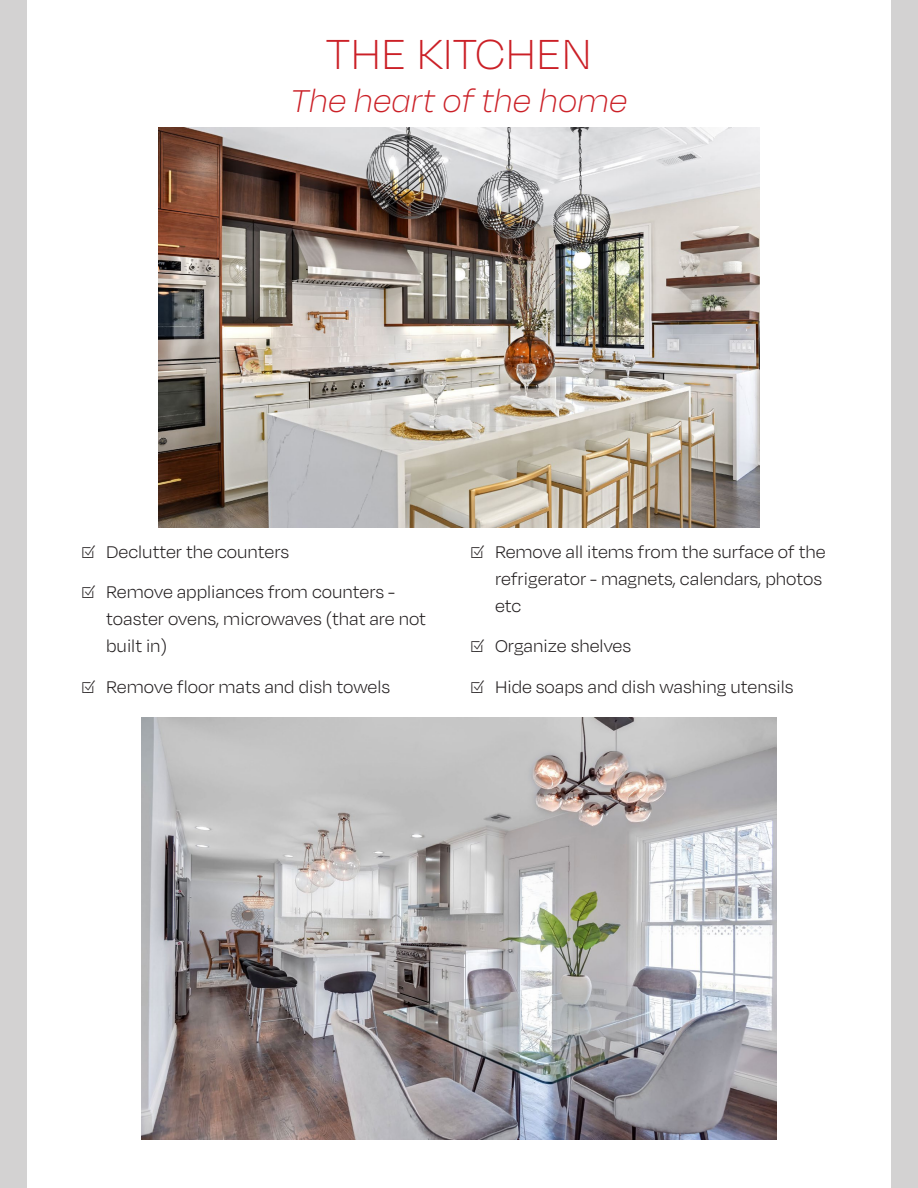
<style>
.page{position:relative;width:918px;height:1188px;background:#fff}
.page>*{position:absolute;margin:0;border:0;box-sizing:border-box;transform-origin:0 0}
.t1{font:100 48.45px "Degular";color:#cb2027}
.t2{font:italic 100 36.3px "Degular";color:#cb2027}
.t3{font:300 19.5px/27px "Degular";color:#231f20}
</style>
<div class="page">
<img style="left:158px;top:127px;width:602px;height:401px">
<img style="left:142px;top:717px;width:634px;height:423px">
<div style="left:0;top:0;width:27px;height:1188px;background:#d3d2d2"></div>
<div style="left:891px;top:0;width:27px;height:1188px;background:#d3d2d2"></div>
<p class="t1" style="left:326px;top:25px;width:268px">THE KITCHEN</p>
<p class="t2" style="left:291px;top:80px;width:338px">The heart of the home</p>
<p class="t3" style="left:79px;top:538px;width:211px">☑ Declutter the counters</p>
<p class="t3" style="left:106px;top:578px;width:321px;text-indent:-27px">☑ Remove appliances from counters - toaster ovens, microwaves (that are not built in)</p>
<p class="t3" style="left:79px;top:673px;width:313px">☑ Remove floor mats and dish towels</p>
<p class="t3" style="left:495px;top:538px;width:332px;text-indent:-27px">☑ Remove all items from the surface of the refrigerator - magnets, calendars, photos etc</p>
<p class="t3" style="left:468px;top:632px;width:165px">☑ Organize shelves</p>
<p class="t3" style="left:468px;top:673px;width:327px">☑ Hide soaps and dish washing utensils</p>
</div>
